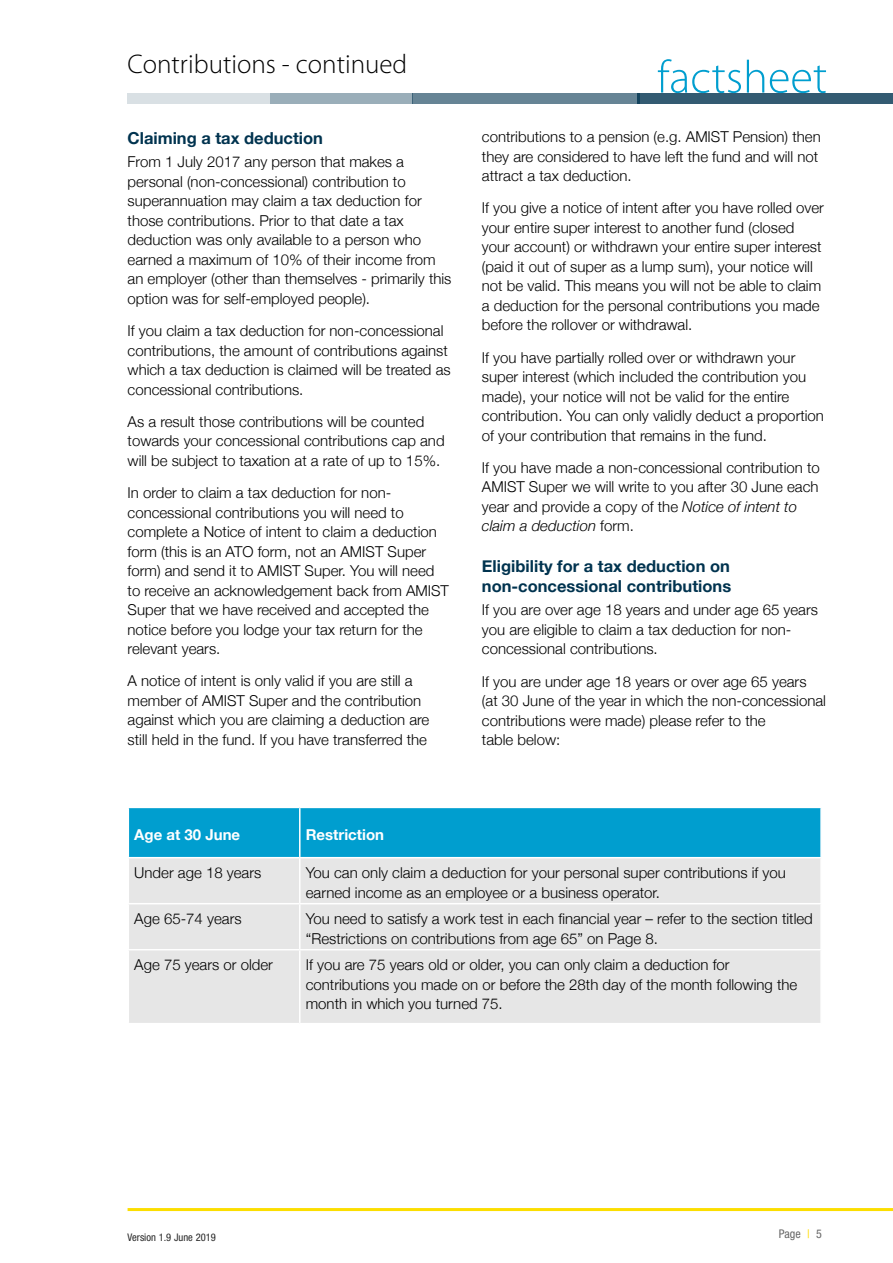
<style>
.page{position:relative;width:893px;height:1263px;background:#fff}
.page>*{position:absolute;margin:0;border:0;box-sizing:border-box;transform-origin:0 0}
.t1{font:300 27px "Myriad Pro";color:#000}
.t2{font:700 16.5px/19.5px "Helvetica Neue";color:#00334f}
.t3{font:300 15px/19.5px "Helvetica Neue";color:#000}
.t4{font:700 15px "Helvetica Neue";color:#fff}
.t5{font:condensed 12px "Helvetica Neue LT Std";color:#666}
.t6{font:condensed 10.5px "Helvetica Neue LT Std";color:#262626}
.s1{font-style:italic}
.s2{color:#fd0}
</style>
<div class="page">
<div style="left:129px;top:808px;width:691px;height:49px;background:#009ecf"></div>
<div style="left:129px;top:858px;width:691px;height:165px;background:#e6e6e6"></div>
<hr style="left:299px;top:808px;width:2px;height:49px;background:#fff">
<hr style="left:299px;top:858px;width:2px;height:45px;background:#fff">
<hr style="left:128px;top:903px;width:172px;height:1px;background:#fff">
<hr style="left:300px;top:903px;width:522px;height:1px;background:#fff">
<hr style="left:299px;top:904px;width:2px;height:45px;background:#fff">
<hr style="left:128px;top:949px;width:172px;height:1px;background:#fff">
<hr style="left:300px;top:949px;width:522px;height:1px;background:#fff">
<hr style="left:299px;top:950px;width:2px;height:73px;background:#fff">
<div style="left:637px;top:93px;width:256px;height:11px;background:#335b72"></div>
<div style="left:412px;top:93px;width:227px;height:11px;background:#668495"></div>
<div style="left:270px;top:93px;width:142px;height:11px;background:#9aaeb9"></div>
<div style="left:128px;top:93px;width:142px;height:11px;background:#d9e0e4"></div>
<svg style="left:658px;top:59px;width:168px;height:34px"></svg>
<hr style="left:128px;top:1208px;width:765px;height:3px;background:#fcde00">
<h1 class="t1" style="left:128px;top:48px;width:281px">Contributions - continued</h1>
<p class="t2" style="left:128px;top:128px;width:197px">Claiming a tax deduction</p>
<p class="t3" style="left:128px;top:151px;width:325px">From 1 July 2017 any person that makes a personal (non-concessional) contribution to superannuation may claim a tax deduction for those contributions. Prior to that date a tax deduction was only available to a person who earned a maximum of 10% of their income from an employer (other than themselves - primarily this option was for self-employed people).</p>
<p class="t3" style="left:128px;top:320px;width:325px">If you claim a tax deduction for non-concessional contributions, the amount of contributions against which a tax deduction is claimed will be treated as concessional contributions.</p>
<p class="t3" style="left:128px;top:411px;width:319px">As a result those contributions will be counted towards your concessional contributions cap and will be subject to taxation at a rate of up to 15%.</p>
<p class="t3" style="left:128px;top:482px;width:323px">In order to claim a tax deduction for non&shy;concessional contributions you will need to complete a Notice of intent to claim a deduction form (this is an ATO form, not an AMIST Super form) and send it to AMIST Super. You will need to receive an acknowledgement back from AMIST Super that we have received and accepted the notice before you lodge your tax return for the relevant years.</p>
<p class="t3" style="left:128px;top:670px;width:303px">A notice of intent is only valid if you are still a member of AMIST Super and the contribution against which you are claiming a deduction are still held in the fund. If you have transferred the</p>
<p class="t3" style="left:482px;top:126px;width:340px">contributions to a pension (e.g. AMIST Pension) then they are considered to have left the fund and will not attract a tax deduction.</p>
<p class="t3" style="left:482px;top:197px;width:344px">If you give a notice of intent after you have rolled over your entire super interest to another fund (closed your account) or withdrawn your entire super interest (paid it out of super as a lump sum), your notice will not be valid. This means you will not be able to claim a deduction for the personal contributions you made before the rollover or withdrawal.</p>
<p class="t3" style="left:482px;top:346px;width:344px">If you have partially rolled over or withdrawn your super interest (which included the contribution you made), your notice will not be valid for the entire contribution. You can only validly deduct a proportion of your contribution that remains in the fund.</p>
<p class="t3" style="left:482px;top:457px;width:339px">If you have made a non-concessional contribution to AMIST Super we will write to you after 30 June each year and provide a copy of the <span class="s1">Notice of intent to claim a deduction</span> form.</p>
<p class="t2" style="left:482px;top:557px;width:251px">Eligibility for a tax deduction on non-concessional contributions</p>
<p class="t3" style="left:482px;top:599px;width:338px">If you are over age 18 years and under age 65 years you are eligible to claim a tax deduction for non&shy;concessional contributions.</p>
<p class="t3" style="left:482px;top:670px;width:345px">If you are under age 18 years or over age 65 years (at 30 June of the year in which the non-concessional contributions were made) please refer to the<br>table below:</p>
<p class="t4" style="left:134px;top:823px;width:107px">Age at 30 June</p>
<p class="t4" style="left:306px;top:823px;width:80px">Restriction</p>
<p class="t3" style="left:134px;top:862px;width:129px">Under age 18 years</p>
<p class="t3" style="left:306px;top:862px;width:482px">You can only claim a deduction for your personal super contributions if you earned income as an employee or a business operator.</p>
<p class="t3" style="left:134px;top:908px;width:109px">Age 65-74 years</p>
<p class="t3" style="left:306px;top:908px;width:509px">You need to satisfy a work test in each financial year – refer to the section titled “Restrictions on contributions from age 65” on Page 8.</p>
<p class="t3" style="left:134px;top:954px;width:140px">Age 75 years or older</p>
<p class="t3" style="left:306px;top:954px;width:493px">If you are 75 years old or older, you can only claim a deduction for contributions you made on or before the 28th day of the month following the month in which you turned 75.</p>
<p class="t6" style="left:128px;top:1231px;width:90px">Version 1.9 June 2019</p>
<p class="t5" style="left:779px;top:1227px;width:44px">Page <span class="s2">|</span> 5</p>
</div>
